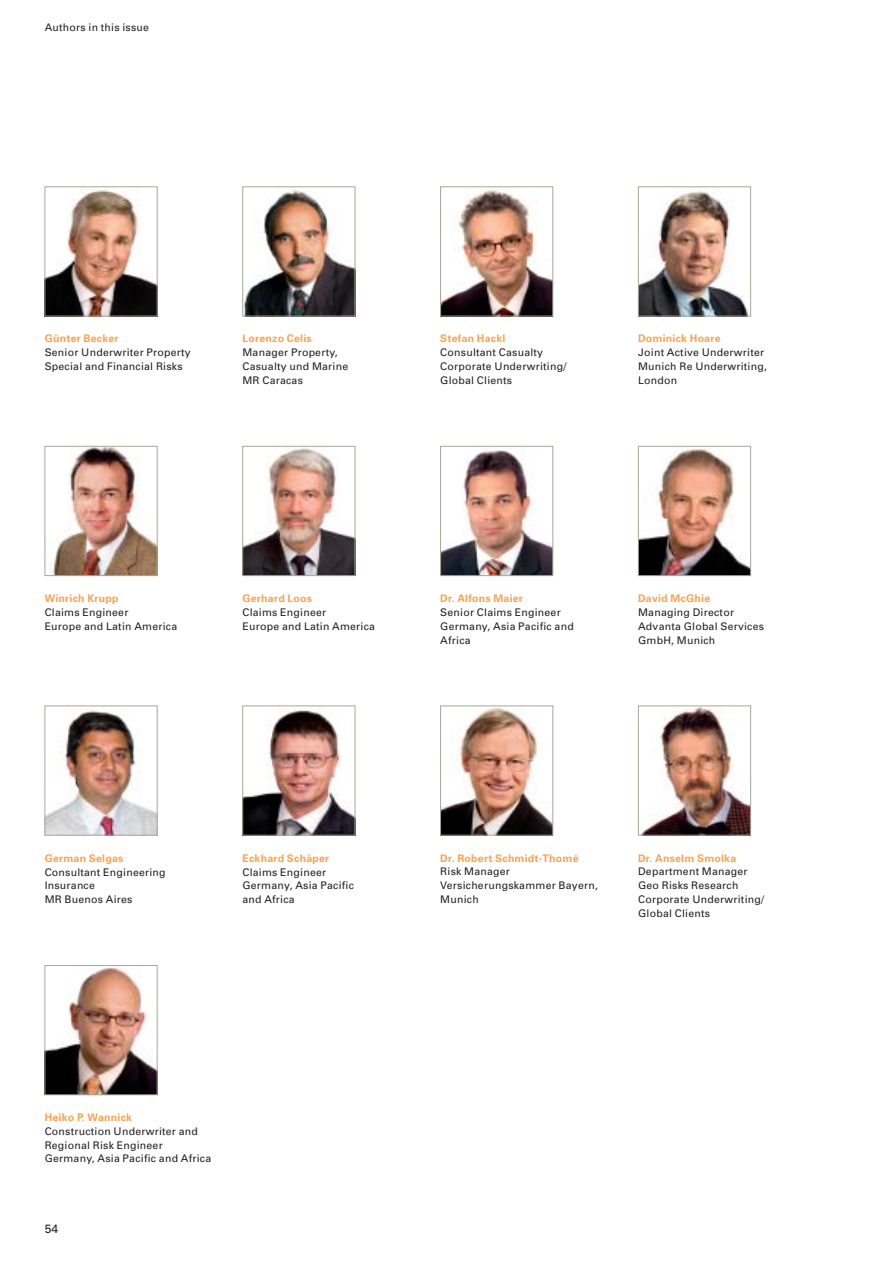
<style>
.page{position:relative;width:893px;height:1263px;background:#fff}
.page>*{position:absolute;margin:0;border:0;box-sizing:border-box;transform-origin:0 0}
.t1{font:12px "MR Univers";color:#231f20}
.t2{font:10.5px/14px "MR Univers";letter-spacing:.02em;color:#231f20}
.t3{font:700 10.5px "MR Univers";letter-spacing:.02em;color:#f9a350}
</style>
<div class="page">
<img style="left:47px;top:189px;width:108px;height:125px">
<img style="left:244px;top:189px;width:109px;height:125px">
<div style="left:242px;top:187px;width:113px;height:129px;border:1px solid #a9a897"></div>
<img style="left:442px;top:189px;width:109px;height:125px">
<div style="left:440px;top:187px;width:113px;height:129px;border:1px solid #a9a897"></div>
<img style="left:640px;top:190px;width:108px;height:124px">
<div style="left:638px;top:187px;width:112px;height:129px;border:1px solid #a9a897"></div>
<img style="left:50px;top:448px;width:105px;height:126px">
<div style="left:45px;top:446px;width:112px;height:130px;border:1px solid #a9a897"></div>
<img style="left:244px;top:448px;width:109px;height:126px">
<div style="left:242px;top:446px;width:113px;height:130px;border:1px solid #a9a897"></div>
<img style="left:442px;top:448px;width:109px;height:126px">
<div style="left:440px;top:446px;width:113px;height:130px;border:1px solid #a9a897"></div>
<img style="left:640px;top:448px;width:108px;height:126px">
<div style="left:638px;top:446px;width:112px;height:130px;border:1px solid #a9a897"></div>
<img style="left:47px;top:708px;width:108px;height:125px">
<div style="left:45px;top:706px;width:112px;height:129px;border:1px solid #a9a897"></div>
<img style="left:244px;top:710px;width:109px;height:123px">
<div style="left:242px;top:706px;width:113px;height:129px;border:1px solid #a9a897"></div>
<img style="left:442px;top:708px;width:109px;height:125px">
<div style="left:440px;top:706px;width:113px;height:129px;border:1px solid #a9a897"></div>
<img style="left:640px;top:708px;width:108px;height:125px">
<div style="left:638px;top:706px;width:112px;height:129px;border:1px solid #a9a897"></div>
<img style="left:47px;top:967px;width:108px;height:126px">
<div style="left:45px;top:965px;width:112px;height:130px;border:1px solid #a9a897"></div>
<p class="t2" style="left:45px;top:21px;width:106px">Authors in this issue</p>
<p class="t3" style="left:45px;top:335px;width:75px">Günter Becker</p>
<p class="t2" style="left:45px;top:347px;width:148px">Senior Underwriter Property<br>Special and Financial Risks</p>
<p class="t3" style="left:242px;top:335px;width:71px">Lorenzo Celis</p>
<p class="t2" style="left:242px;top:347px;width:107px">Manager Property,<br>Casualty und Marine<br>MR Caracas</p>
<p class="t3" style="left:440px;top:335px;width:66px">Stefan Hackl</p>
<p class="t2" style="left:440px;top:347px;width:127px">Consultant Casualty<br>Corporate Underwriting/<br>Global Clients</p>
<p class="t3" style="left:638px;top:335px;width:84px">Dominick Hoare</p>
<p class="t2" style="left:638px;top:347px;width:130px">Joint Active Underwriter<br>Munich Re Underwriting,<br>London</p>
<p class="t3" style="left:45px;top:594px;width:75px">Winrich Krupp</p>
<p class="t2" style="left:45px;top:606px;width:134px">Claims Engineer<br>Europe and Latin America</p>
<p class="t3" style="left:242px;top:594px;width:71px">Gerhard Loos</p>
<p class="t2" style="left:242px;top:606px;width:134px">Claims Engineer<br>Europe and Latin America</p>
<p class="t3" style="left:440px;top:594px;width:84px">Dr. Alfons Maier</p>
<p class="t2" style="left:440px;top:606px;width:135px">Senior Claims Engineer<br>Germany, Asia Pacific and<br>Africa</p>
<p class="t3" style="left:638px;top:594px;width:73px">David McGhie</p>
<p class="t2" style="left:638px;top:606px;width:127px">Managing Director<br>Advanta Global Services<br>GmbH, Munich</p>
<p class="t3" style="left:45px;top:854px;width:80px">German Selgas</p>
<p class="t2" style="left:45px;top:866px;width:122px">Consultant Engineering<br>Insurance<br>MR Buenos Aires</p>
<p class="t3" style="left:242px;top:854px;width:88px">Eckhard Schäper</p>
<p class="t2" style="left:242px;top:866px;width:113px">Claims Engineer<br>Germany, Asia Pacific and Africa</p>
<p class="t3" style="left:45px;top:1113px;width:89px">Heiko P. Wannick</p>
<p class="t2" style="left:45px;top:1125px;width:168px">Construction Underwriter and<br>Regional Risk Engineer<br>Germany, Asia Pacific and Africa</p>
<p class="t1" style="left:45px;top:1225px;width:15px">54</p>
<p class="t3" style="left:440px;top:854px;width:140px">Dr. Robert Schmidt-Thomé</p>
<p class="t2" style="left:440px;top:866px;width:159px">Risk Manager<br>Versicherungskammer Bayern,<br>Munich</p>
<p class="t3" style="left:638px;top:854px;width:100px">Dr. Anselm Smolka</p>
<p class="t2" style="left:638px;top:866px;width:127px">Department Manager<br>Geo Risks Research<br>Corporate Underwriting/<br>Global Clients</p>
</div>
